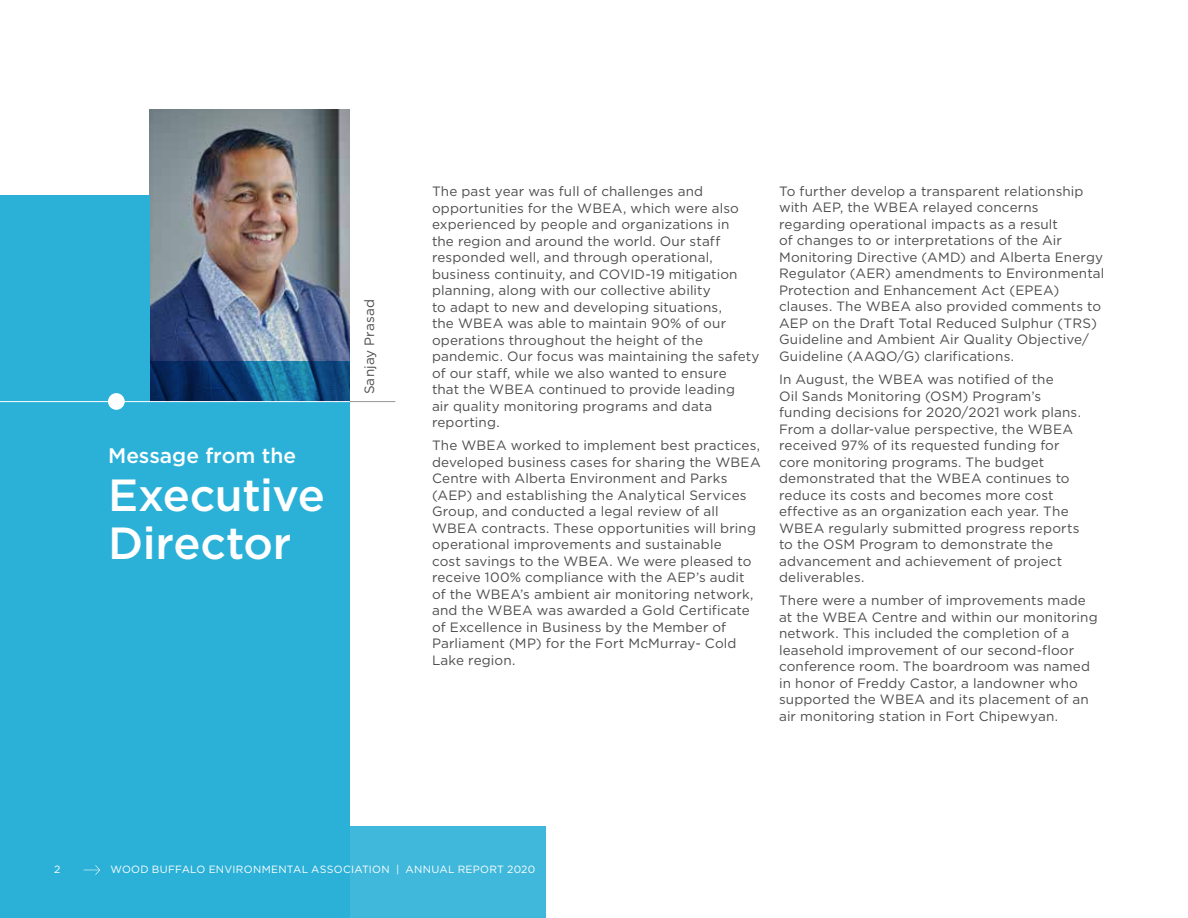
<style>
.page{position:relative;width:1188px;height:918px;background:#fff}
.page>*{position:absolute;margin:0;border:0;box-sizing:border-box;transform-origin:0 0}
.t1{font:500 45px/48px "Gotham HTF";letter-spacing:-.01em;color:#fff}
.t2{font:500 21px "Gotham HTF";color:#fff}
.t3{font:13.5px/16.5px "Gotham HTF";letter-spacing:.01em;color:#4d4d4f}
.t4{font:10.5px "Gotham HTF";letter-spacing:.025em;color:#fff}
</style>
<div class="page">
<img style="left:149px;top:109px;width:201px;height:253px">
<div style="left:148px;top:362px;width:202px;height:556px;background:#2bb1d8"></div>
<div style="left:0;top:195px;width:150px;height:723px;background:#2bb1d8"></div>
<div style="left:350px;top:826px;width:195px;height:92px;background:#40b8db"></div>
<hr style="left:0;top:401px;width:350px;height:1px;background:#fff">
<hr style="left:350px;top:401px;width:45px;height:1px;background:#939598">
<div style="left:108px;top:393px;width:17px;height:17px;background:#fff;border-radius:50%"></div>
<svg style="left:84px;top:865px;width:16px;height:10px"></svg>
<h2 class="t2" style="left:108px;top:444px;width:190px">Message from the</h2>
<h1 class="t1" style="left:108px;top:470px;width:218px">Executive<br>Director</h1>
<p class="t3" style="left:361px;top:394px;width:97px;rotate:-90deg">Sanjay Prasad</p>
<p class="t3" style="left:432px;top:183px;width:329px">The past year was full of challenges and opportunities for the WBEA, which were also experienced by people and organizations in<br>the region and around the world. Our staff responded well, and through operational, business continuity, and COVID-19 mitigation planning, along with our collective ability<br>to adapt to new and developing situations,<br>the WBEA was able to maintain 90% of our operations throughout the height of the pandemic. Our focus was maintaining the safety of our staff, while we also wanted to ensure<br>that the WBEA continued to provide leading<br>air quality monitoring programs and data reporting.</p>
<p class="t3" style="left:432px;top:437px;width:330px">The WBEA worked to implement best practices, developed business cases for sharing the WBEA Centre with Alberta Environment and Parks (AEP) and establishing the Analytical Services Group, and conducted a legal review of all WBEA contracts. These opportunities will bring operational improvements and sustainable<br>cost savings to the WBEA. We were pleased to receive 100% compliance with the AEP’s audit of the WBEA’s ambient air monitoring network, and the WBEA was awarded a Gold Certificate of Excellence in Business by the Member of Parliament (MP) for the Fort McMurray- Cold Lake region.</p>
<p class="t3" style="left:779px;top:183px;width:327px">To further develop a transparent relationship with AEP, the WBEA relayed concerns regarding operational impacts as a result<br>of changes to or interpretations of the Air Monitoring Directive (AMD) and Alberta Energy Regulator (AER) amendments to Environmental Protection and Enhancement Act (EPEA) clauses. The WBEA also provided comments to AEP on the Draft Total Reduced Sulphur (TRS)<br>Guideline and Ambient Air Quality Objective/ Guideline (AAQO/G) clarifications.</p>
<p class="t3" style="left:779px;top:371px;width:303px">In August, the WBEA was notified of the<br>Oil Sands Monitoring (OSM) Program’s funding decisions for 2020/2021 work plans.<br>From a dollar-value perspective, the WBEA received 97% of its requested funding for core monitoring programs. The budget demonstrated that the WBEA continues to reduce its costs and becomes more cost effective as an organization each year. The WBEA regularly submitted progress reports to the OSM Program to demonstrate the advancement and achievement of project deliverables.</p>
<p class="t3" style="left:779px;top:592px;width:320px">There were a number of improvements made at the WBEA Centre and within our monitoring network. This included the completion of a leasehold improvement of our second-floor conference room. The boardroom was named in honor of Freddy Castor, a landowner who supported the WBEA and its placement of an air monitoring station in Fort Chipewyan.</p>
<p class="t4" style="left:54px;top:863px;width:8px">2</p>
<p class="t4" style="left:110px;top:863px;width:426px">WOOD BUFFALO ENVIRONMENTAL ASSOCIATION | ANNUAL REPORT 2020</p>
</div>
